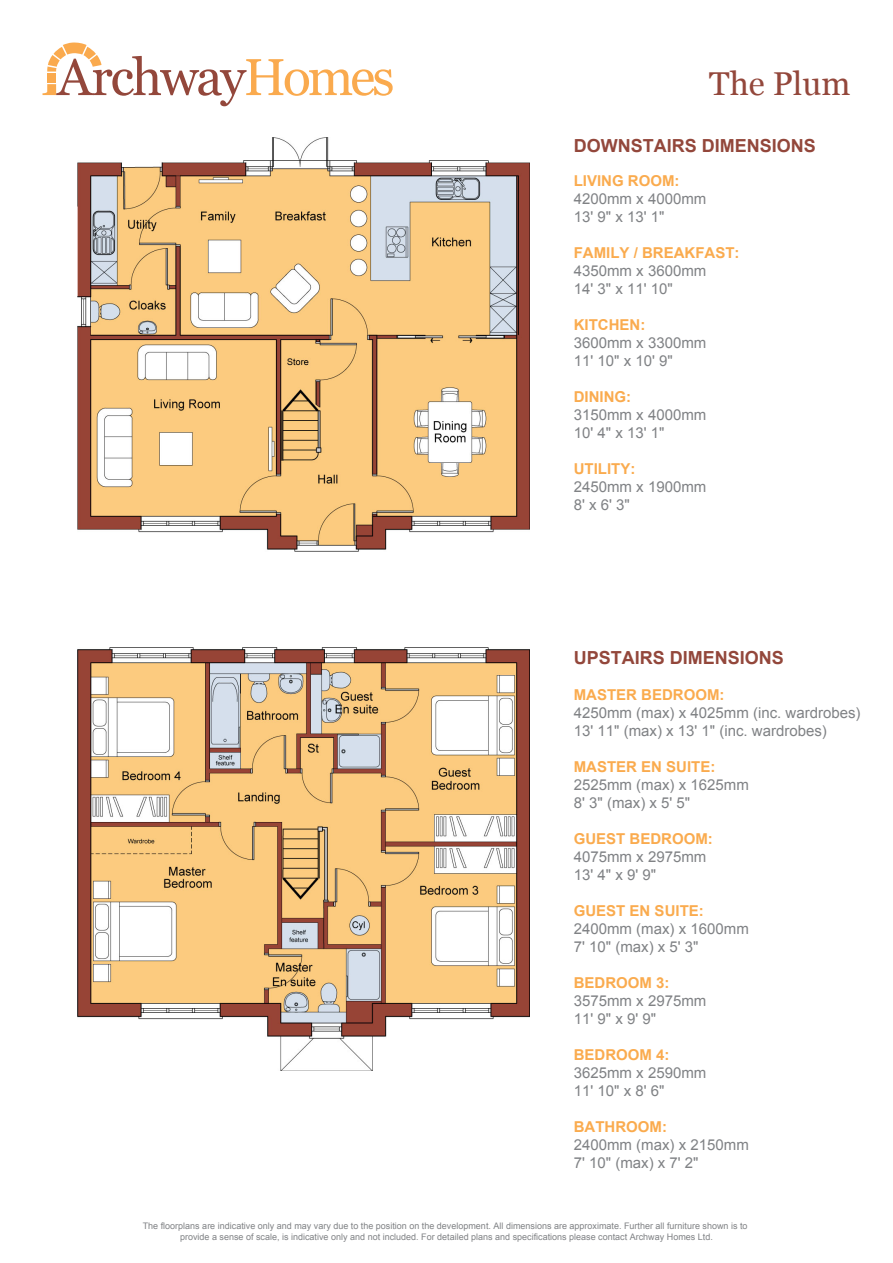
<style>
.page{position:relative;width:893px;height:1263px;background:#fff}
.page>*{position:absolute;margin:0;border:0;box-sizing:border-box;transform-origin:0 0}
.t1{font:33px "Georgia";color:#93473b}
.t2{font:700 18px "Arial";color:#93473b}
.t3{font:15px/18px "Arial";color:#808285}
.t4{font:700 15px "Arial";color:#faab4e}
.t5{font:9px/10.8px "Arial";color:#808285;text-align:center}
</style>
<div class="page">
<img style="left:77px;top:647px;width:452px;height:424px">
<img style="left:77px;top:138px;width:452px;height:414px">
<svg style="left:43px;top:42px;width:350px;height:64px"></svg>
<div style="left:47px;top:73px;width:9px;height:10px;background:#faaa4e"></div>
<h1 class="t1" style="left:709px;top:59px;width:143px">The Plum</h1>
<p class="t2" style="left:574px;top:134px;width:244px">DOWNSTAIRS DIMENSIONS</p>
<p class="t4" style="left:574px;top:171px;width:107px">LIVING ROOM:</p>
<p class="t3" style="left:574px;top:190px;width:134px">4200mm x 4000mm<br>13' 9" x 13' 1"</p>
<p class="t4" style="left:574px;top:243px;width:167px">FAMILY / BREAKFAST:</p>
<p class="t3" style="left:574px;top:262px;width:134px">4350mm x 3600mm<br>14' 3" x 11' 10"</p>
<p class="t4" style="left:574px;top:315px;width:73px">KITCHEN:</p>
<p class="t3" style="left:574px;top:334px;width:134px">3600mm x 3300mm<br>11' 10" x 10' 9"</p>
<p class="t4" style="left:574px;top:387px;width:59px">DINING:</p>
<p class="t3" style="left:574px;top:406px;width:134px">3150mm x 4000mm<br>10' 4" x 13' 1"</p>
<p class="t4" style="left:574px;top:459px;width:63px">UTILITY:</p>
<p class="t3" style="left:574px;top:478px;width:134px">2450mm x 1900mm<br>8' x 6' 3"</p>
<p class="t2" style="left:574px;top:646px;width:212px">UPSTAIRS DIMENSIONS</p>
<p class="t4" style="left:574px;top:685px;width:152px">MASTER BEDROOM:</p>
<p class="t3" style="left:574px;top:704px;width:288px">4250mm (max) x 4025mm (inc. wardrobes)<br>13' 11" (max) x 13' 1" (inc. wardrobes)</p>
<p class="t4" style="left:574px;top:757px;width:143px">MASTER EN SUITE:</p>
<p class="t3" style="left:574px;top:776px;width:177px">2525mm (max) x 1625mm<br>8' 3" (max) x 5' 5"</p>
<p class="t4" style="left:574px;top:829px;width:141px">GUEST BEDROOM:</p>
<p class="t3" style="left:574px;top:848px;width:134px">4075mm x 2975mm<br>13' 4" x 9' 9"</p>
<p class="t4" style="left:574px;top:901px;width:132px">GUEST EN SUITE:</p>
<p class="t3" style="left:574px;top:920px;width:177px">2400mm (max) x 1600mm<br>7' 10" (max) x 5' 3"</p>
<p class="t4" style="left:574px;top:973px;width:97px">BEDROOM 3:</p>
<p class="t3" style="left:574px;top:992px;width:134px">3575mm x 2975mm<br>11' 9" x 9' 9"</p>
<p class="t4" style="left:574px;top:1045px;width:97px">BEDROOM 4:</p>
<p class="t3" style="left:574px;top:1064px;width:134px">3625mm x 2590mm<br>11' 10" x 8' 6"</p>
<p class="t4" style="left:574px;top:1117px;width:95px">BATHROOM:</p>
<p class="t3" style="left:574px;top:1136px;width:177px">2400mm (max) x 2150mm<br>7' 10" (max) x 7' 2"</p>
<p class="t5" style="left:143px;top:1221px;width:606px">The floorplans are indicative only and may vary due to the position on the development. All dimensions are approximate. Further all furniture shown is to provide a sense of scale, is indicative only and not included. For detailed plans and specifications please contact Archway Homes Ltd.</p>
</div>
